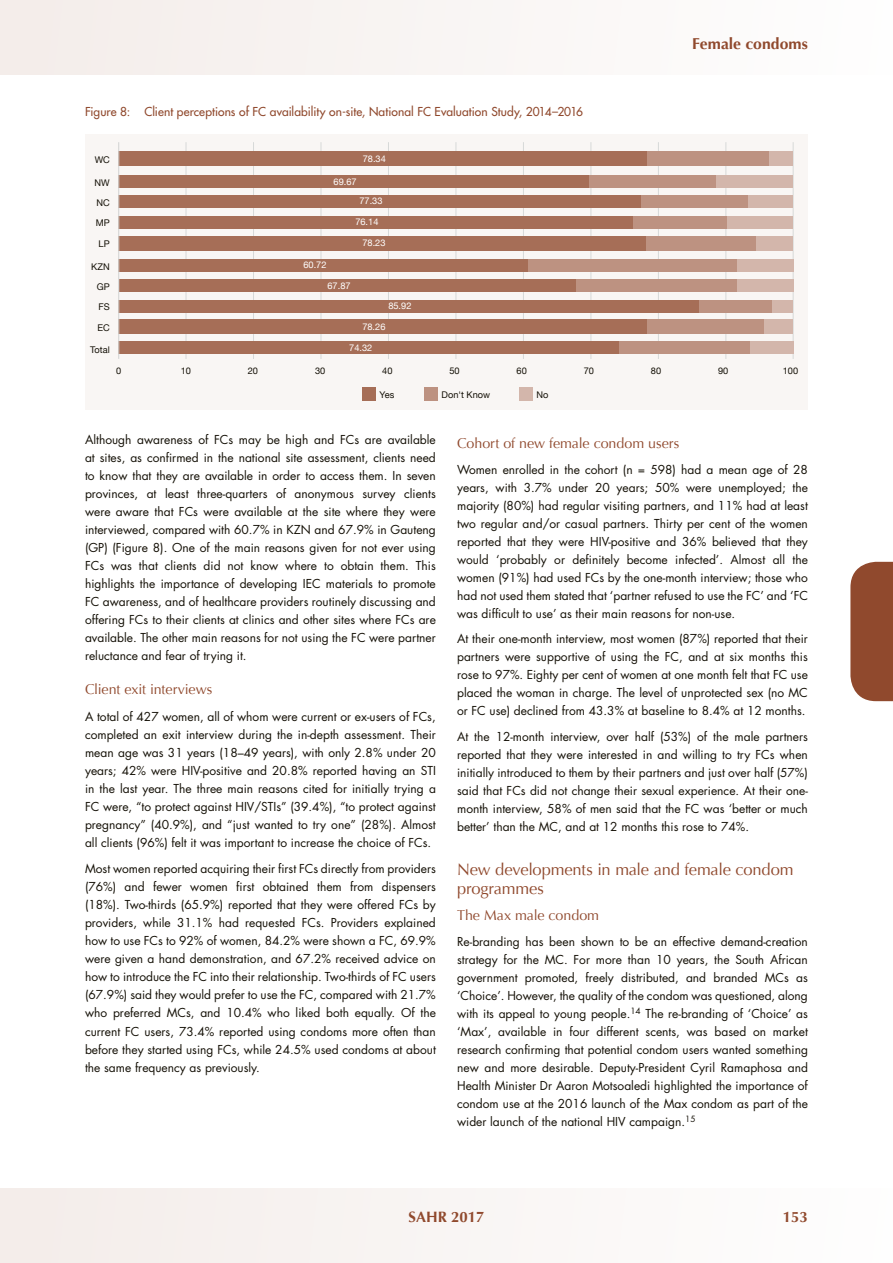
<style>
.page{position:relative;width:893px;height:1263px;background:#fff}
.page>*{position:absolute;margin:0;border:0;box-sizing:border-box;transform-origin:0 0}
.t1{font:16.5px/19.8px "Optima";letter-spacing:-.01em;color:#90492d}
.t2{font:700 15.75px "Optima";color:#90492d}
.t3{font:700 15px "Optima";color:#90492d}
.t4{font:14.25px "Optima";letter-spacing:-.005em;color:#90492d}
.t5{font:12px/18px "Futura";color:#141006;text-align:justify}
.t6{font:12px "Futura";letter-spacing:.005em;color:#90492d}
.t7{font:9.3px "Helvetica Neue";color:#141006}
.t8{font:9.3px "Helvetica Neue";color:#fff}
</style>
<div class="page">
<div style="left:0;top:0;width:893px;height:74px;background:#f9f5f4"></div>
<div style="left:850px;top:562px;width:43px;height:139px;background:#90492d"></div>
<div style="left:0;top:1188px;width:893px;height:75px;background:#f9f5f4"></div>
<div style="left:85px;top:135px;width:723px;height:275px;background:#f9f6f4"></div>
<hr style="left:186px;top:142px;width:1px;height:217px;background:#d7d9d8">
<hr style="left:253px;top:142px;width:1px;height:217px;background:#d7d9d8">
<hr style="left:321px;top:142px;width:1px;height:217px;background:#d7d9d8">
<hr style="left:388px;top:142px;width:1px;height:217px;background:#d7d9d8">
<hr style="left:456px;top:142px;width:1px;height:217px;background:#d7d9d8">
<hr style="left:523px;top:142px;width:1px;height:217px;background:#d7d9d8">
<hr style="left:590px;top:142px;width:1px;height:217px;background:#d7d9d8">
<hr style="left:658px;top:142px;width:1px;height:217px;background:#d7d9d8">
<hr style="left:725px;top:142px;width:1px;height:217px;background:#d7d9d8">
<hr style="left:793px;top:142px;width:1px;height:217px;background:#d7d9d8">
<div style="left:119px;top:152px;width:528px;height:14px;background:#a66e57"></div>
<div style="left:119px;top:175px;width:470px;height:13px;background:#a66e57"></div>
<div style="left:119px;top:195px;width:522px;height:13px;background:#a66e57"></div>
<div style="left:119px;top:216px;width:514px;height:13px;background:#a66e57"></div>
<div style="left:119px;top:236px;width:527px;height:14px;background:#a66e57"></div>
<div style="left:119px;top:259px;width:409px;height:12px;background:#a66e57"></div>
<div style="left:119px;top:279px;width:457px;height:13px;background:#a66e57"></div>
<div style="left:119px;top:300px;width:580px;height:13px;background:#a66e57"></div>
<div style="left:119px;top:319px;width:528px;height:15px;background:#a66e57"></div>
<div style="left:119px;top:341px;width:501px;height:13px;background:#a66e57"></div>
<div style="left:363px;top:388px;width:13px;height:13px;background:#a66e57"></div>
<div style="left:647px;top:152px;width:122px;height:14px;background:#bd9281"></div>
<div style="left:589px;top:175px;width:127px;height:13px;background:#bd9281"></div>
<div style="left:641px;top:195px;width:107px;height:13px;background:#bd9281"></div>
<div style="left:633px;top:216px;width:94px;height:13px;background:#bd9281"></div>
<div style="left:646px;top:236px;width:110px;height:14px;background:#bd9281"></div>
<div style="left:528px;top:259px;width:209px;height:12px;background:#bd9281"></div>
<div style="left:576px;top:279px;width:161px;height:13px;background:#bd9281"></div>
<div style="left:699px;top:300px;width:73px;height:13px;background:#bd9281"></div>
<div style="left:647px;top:319px;width:117px;height:15px;background:#bd9281"></div>
<div style="left:620px;top:341px;width:130px;height:13px;background:#bd9281"></div>
<div style="left:425px;top:388px;width:13px;height:13px;background:#bd9281"></div>
<div style="left:769px;top:152px;width:24px;height:14px;background:#d3b6ab"></div>
<div style="left:716px;top:175px;width:77px;height:13px;background:#d3b6ab"></div>
<div style="left:748px;top:195px;width:45px;height:13px;background:#d3b6ab"></div>
<div style="left:727px;top:216px;width:66px;height:13px;background:#d3b6ab"></div>
<div style="left:756px;top:236px;width:37px;height:14px;background:#d3b6ab"></div>
<div style="left:737px;top:259px;width:56px;height:12px;background:#d3b6ab"></div>
<div style="left:737px;top:279px;width:56px;height:13px;background:#d3b6ab"></div>
<div style="left:772px;top:300px;width:21px;height:13px;background:#d3b6ab"></div>
<div style="left:764px;top:319px;width:29px;height:15px;background:#d3b6ab"></div>
<div style="left:750px;top:341px;width:43px;height:13px;background:#d3b6ab"></div>
<div style="left:520px;top:388px;width:13px;height:13px;background:#d3b6ab"></div>
<hr style="left:118px;top:142px;width:1px;height:217px;background:#d7d9d8">
<p class="t6" style="left:85px;top:104px;width:500px">Figure 8: Client perceptions of FC availability on-site, National FC Evaluation Study, 2014–2016</p>
<p class="t7" style="left:95px;top:154px;width:17px">WC</p>
<p class="t8" style="left:363px;top:153px;width:25px">78.34</p>
<p class="t7" style="left:95px;top:177px;width:17px">NW</p>
<p class="t8" style="left:334px;top:176px;width:25px">69.67</p>
<p class="t7" style="left:96px;top:197px;width:15px">NC</p>
<p class="t8" style="left:359px;top:196px;width:25px">77.33</p>
<p class="t7" style="left:96px;top:217px;width:16px">MP</p>
<p class="t8" style="left:355px;top:216px;width:25px">76.14</p>
<p class="t7" style="left:99px;top:238px;width:13px">LP</p>
<p class="t8" style="left:362px;top:237px;width:25px">78.23</p>
<p class="t7" style="left:91px;top:261px;width:20px">KZN</p>
<p class="t8" style="left:303px;top:260px;width:25px">60.72</p>
<p class="t7" style="left:97px;top:281px;width:14px">GP</p>
<p class="t8" style="left:327px;top:280px;width:25px">67.87</p>
<p class="t7" style="left:98px;top:301px;width:13px">FS</p>
<p class="t8" style="left:388px;top:300px;width:25px">85.92</p>
<p class="t7" style="left:97px;top:322px;width:14px">EC</p>
<p class="t8" style="left:362px;top:321px;width:25px">78.26</p>
<p class="t7" style="left:90px;top:344px;width:21px">Total</p>
<p class="t8" style="left:349px;top:342px;width:25px">74.32</p>
<h2 class="t2" style="left:692px;top:34px;width:117px">Female condoms</h2>
<p class="t7" style="left:116px;top:365px;width:7px">0</p>
<p class="t7" style="left:181px;top:365px;width:12px">10</p>
<p class="t7" style="left:248px;top:365px;width:12px">20</p>
<p class="t7" style="left:315px;top:365px;width:12px">30</p>
<p class="t7" style="left:382px;top:365px;width:12px">40</p>
<p class="t7" style="left:449px;top:365px;width:12px">50</p>
<p class="t7" style="left:517px;top:365px;width:12px">60</p>
<p class="t7" style="left:584px;top:365px;width:12px">70</p>
<p class="t7" style="left:651px;top:365px;width:12px">80</p>
<p class="t7" style="left:718px;top:365px;width:12px">90</p>
<p class="t7" style="left:783px;top:365px;width:17px">100</p>
<p class="t7" style="left:380px;top:390px;width:16px">Yes</p>
<p class="t7" style="left:442px;top:390px;width:50px">Don't Know</p>
<p class="t7" style="left:537px;top:390px;width:13px">No</p>
<p class="t5" style="left:85px;top:431px;width:352px">Although awareness of FCs may be high and FCs are available at sites, as confirmed in the national site assessment, clients need to know that they are available in order to access them. In seven provinces, at least three-quarters of anonymous survey clients were aware that FCs were available at the site where they were interviewed, compared with 60.7% in KZN and 67.9% in Gauteng (GP) (Figure 8). One of the main reasons given for not ever using FCs was that clients did not know where to obtain them. This highlights the importance of developing IEC materials to promote FC awareness, and of healthcare providers routinely discussing and offering FCs to their clients at clinics and other sites where FCs are available. The other main reasons for not using the FC were partner reluctance and fear of trying it.</p>
<p class="t4" style="left:85px;top:681px;width:129px">Client exit interviews</p>
<p class="t5" style="left:85px;top:707px;width:352px">A total of 427 women, all of whom were current or ex-users of FCs, completed an exit interview during the in-depth assessment. Their mean age was 31 years (18–49 years), with only 2.8% under 20 years; 42% were HIV-positive and 20.8% reported having an STI in the last year. The three main reasons cited for initially trying a FC were, “to protect against HIV/STIs” (39.4%), “to protect against pregnancy” (40.9%), and “just wanted to try one” (28%). Almost all clients (96%) felt it was important to increase the choice of FCs.</p>
<p class="t5" style="left:85px;top:860px;width:352px">Most women reported acquiring their first FCs directly from providers (76%) and fewer women first obtained them from dispensers (18%). Two-thirds (65.9%) reported that they were offered FCs by providers, while 31.1% had requested FCs. Providers explained how to use FCs to 92% of women, 84.2% were shown a FC, 69.9% were given a hand demonstration, and 67.2% received advice on how to introduce the FC into their relationship. Two-thirds of FC users (67.9%) said they would prefer to use the FC, compared with 21.7% who preferred MCs, and 10.4% who liked both equally. Of the current FC users, 73.4% reported using condoms more often than before they started using FCs, while 24.5% used condoms at about the same frequency as previously.</p>
<p class="t4" style="left:457px;top:435px;width:224px">Cohort of new female condom users</p>
<p class="t5" style="left:457px;top:460px;width:352px">Women enrolled in the cohort (n = 598) had a mean age of 28 years, with 3.7% under 20 years; 50% were unemployed; the majority (80%) had regular visiting partners, and 11% had at least two regular and/or casual partners. Thirty per cent of the women reported that they were HIV-positive and 36% believed that they would ‘probably or definitely become infected’. Almost all the women (91%) had used FCs by the one-month interview; those who had not used them stated that ‘partner refused to use the FC’ and ‘FC was difficult to use’ as their main reasons for non-use.</p>
<p class="t5" style="left:457px;top:630px;width:352px">At their one-month interview, most women (87%) reported that their partners were supportive of using the FC, and at six months this rose to 97%. Eighty per cent of women at one month felt that FC use placed the woman in charge. The level of unprotected sex (no MC or FC use) declined from 43.3% at baseline to 8.4% at 12 months.</p>
<p class="t5" style="left:457px;top:727px;width:352px">At the 12-month interview, over half (53%) of the male partners reported that they were interested in and willing to try FCs when initially introduced to them by their partners and just over half (57%) said that FCs did not change their sexual experience. At their one&shy;month interview, 58% of men said that the FC was ‘better or much better’ than the MC, and at 12 months this rose to 74%.</p>
<h1 class="t1" style="left:457px;top:859px;width:338px">New developments in male and female condom programmes</h1>
<p class="t4" style="left:457px;top:907px;width:144px">The Max male condom</p>
<p class="t5" style="left:457px;top:932px;width:352px">Re-branding has been shown to be an effective demand-creation strategy for the MC. For more than 10 years, the South African government promoted, freely distributed, and branded MCs as ‘Choice’. However, the quality of the condom was questioned, along with its appeal to young people.<sup>14</sup> The re-branding of ‘Choice’ as ‘Max’, available in four different scents, was based on market research confirming that potential condom users wanted something new and more desirable. Deputy-President Cyril Ramaphosa and Health Minister Dr Aaron Motsoaledi highlighted the importance of condom use at the 2016 launch of the Max condom as part of the wider launch of the national HIV campaign.<sup>15</sup></p>
<p class="t3" style="left:409px;top:1208px;width:77px">SAHR 2017</p>
<p class="t3" style="left:783px;top:1208px;width:27px">153</p>
</div>
